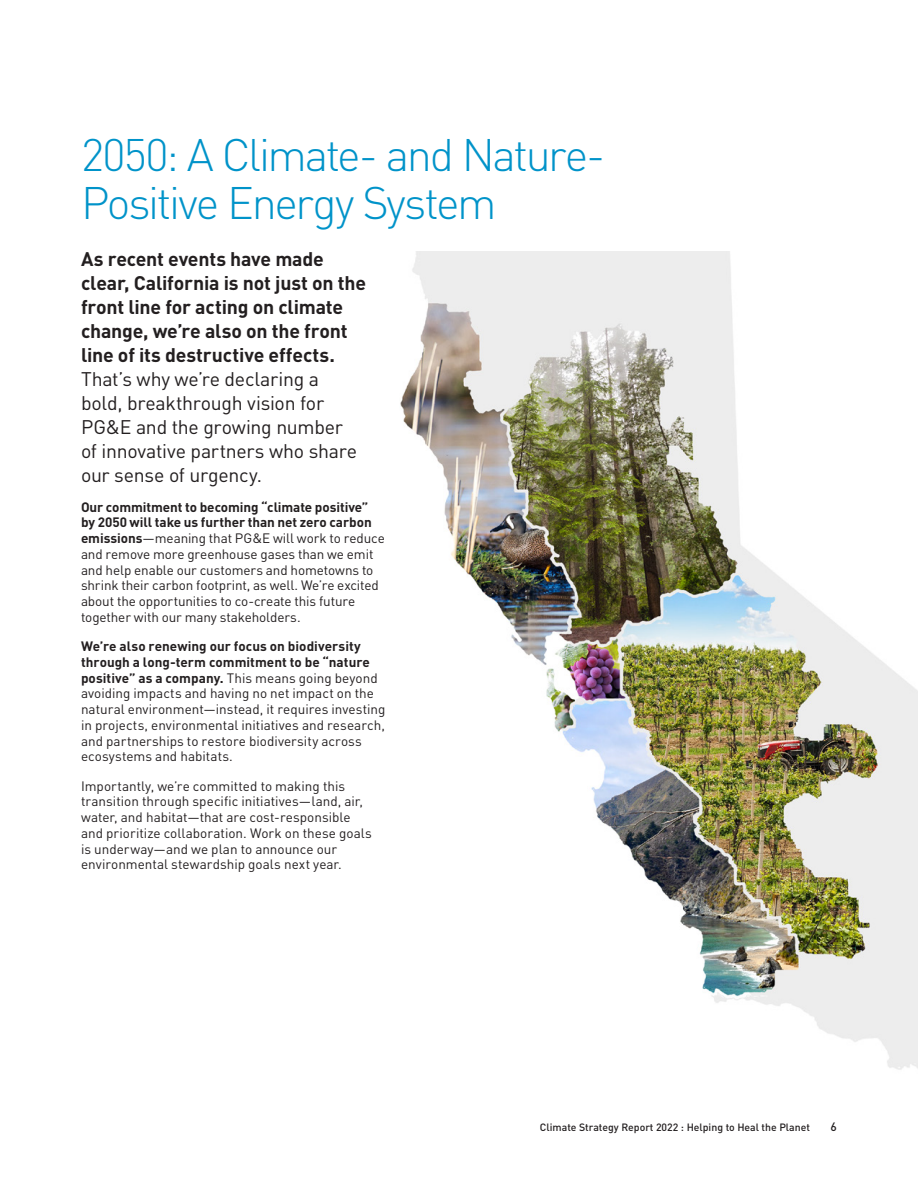
<style>
.page{position:relative;width:918px;height:1188px;background:#fff}
.page>*{position:absolute;margin:0;border:0;box-sizing:border-box;transform-origin:0 0}
.H0{font:300 45px/48px "DIN";letter-spacing:-.05em;color:#0093c9}
.Body{font:700 19.5px/24px "DIN";letter-spacing:-.01em;color:#231f20}
.Body-2{font:13.5px/15.8px "DIN";color:#231f20}
.t1{font:500 12px "DIN";color:#231f20}
.t2{font:500 10.5px "DIN";color:#231f20}
.s1{font-weight:400}
.s2{font-weight:700}
</style>
<div class="page">
<img style="left:400px;top:251px;width:518px;height:819px">
<p class="H0" style="left:81px;top:131px;width:526px">2050: A Climate- and Nature-<br>Positive Energy System</p>
<p class="Body" style="left:81px;top:247px;width:287px">As recent events have made clear, California is not just on the front line for acting on climate change, we’re also on the front line of its destructive effects.<br><span class="s1">That’s why we’re declaring a<br>bold, breakthrough vision for<br>PG&amp;E and the growing number<br>of innovative partners who share our sense of urgency.</span></p>
<p class="Body-2" style="left:81px;top:499px;width:305px"><span class="s2">Our commitment to becoming “climate positive” by 2050 will take us further than net zero carbon emissions</span>—meaning that PG&amp;E will work to reduce and remove more greenhouse gases than we emit and help enable our customers and hometowns to shrink their carbon footprint, as well. We’re excited about the opportunities to co-create this future together with our many stakeholders.</p>
<p class="Body-2" style="left:81px;top:638px;width:306px"><span class="s2">We’re also renewing our focus on biodiversity through a long-term commitment to be “nature positive” as a company.</span> This means going beyond avoiding impacts and having no net impact on the natural environment—instead, it requires investing in projects, environmental initiatives and research, and partnerships to restore biodiversity across ecosystems and habitats.</p>
<p class="Body-2" style="left:81px;top:778px;width:292px">Importantly, we’re committed to making this transition through specific initiatives—land, air, water, and habitat—that are cost-responsible and prioritize collaboration. Work on these goals is underway—and we plan to announce our environmental stewardship goals next year.</p>
<p class="t2" style="left:540px;top:1120px;width:272px">Climate Strategy Report 2022 : Helping to Heal the Planet</p>
<p class="t1" style="left:831px;top:1119px;width:8px">6</p>
</div>
